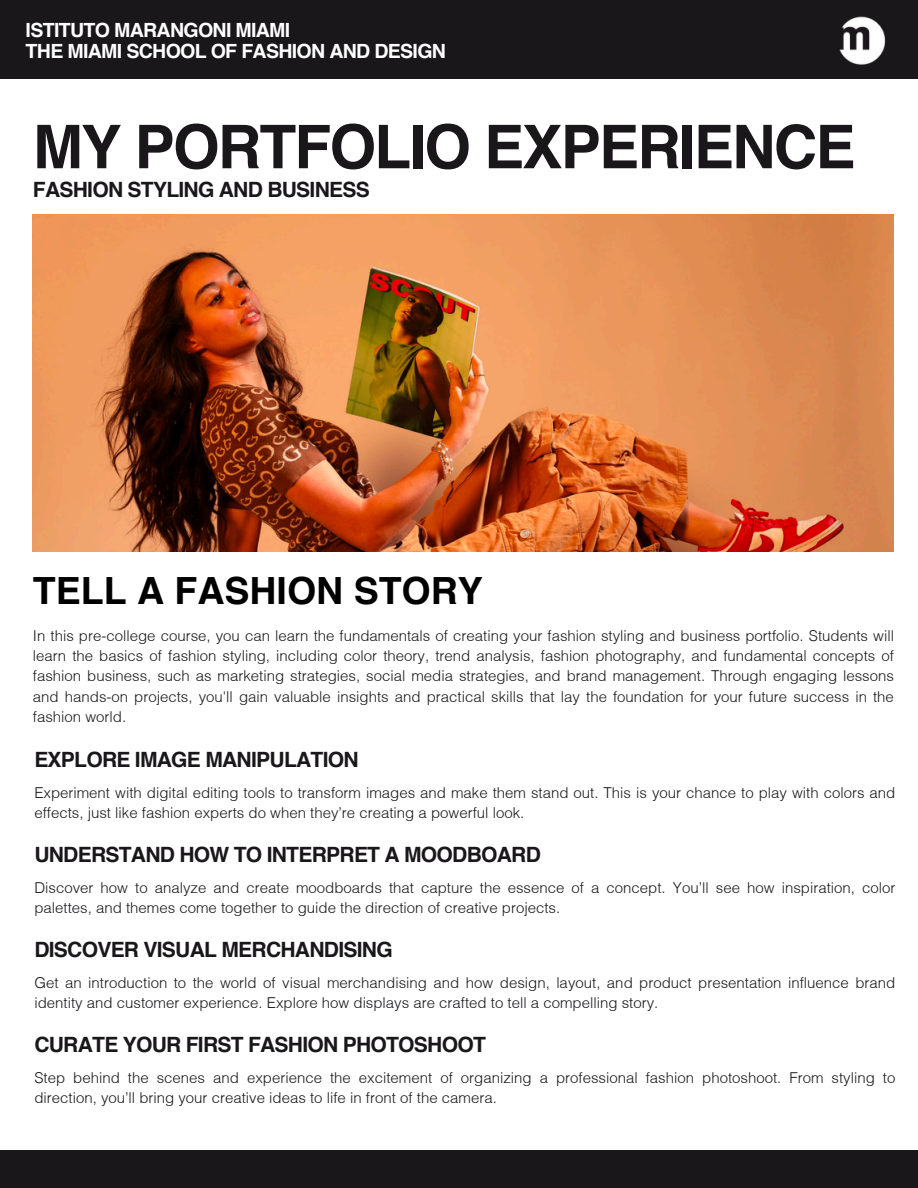
<style>
.page{position:relative;width:918px;height:1188px;background:#fff}
.page>*{position:absolute;margin:0;border:0;box-sizing:border-box;transform-origin:0 0}
.t1{font:700 60.3px "Helvetica";letter-spacing:-.03em;color:#1a171b}
.t2{font:700 37.5px "Helvetica";color:#000}
.t3{font:700 21px "Helvetica";letter-spacing:-.035em;color:#1a171b}
.t4{font:700 19.5px/21px "Helvetica";letter-spacing:-.035em;color:#fff}
.t5{font:300 15px/20.2px "Helvetica";color:#1a171b}
</style>
<div class="page">
<div style="left:0;top:1150px;width:918px;height:38px;background:#1a171b"></div>
<img style="left:33px;top:214px;width:861px;height:338px">
<div style="left:0;top:0;width:918px;height:79px;background:#1a171b"></div>
<img style="left:839px;top:16px;width:47px;height:49px">
<p class="t4" style="left:26px;top:21px;width:422px">ISTITUTO MARANGONI MIAMI<br>THE MIAMI SCHOOL OF FASHION AND DESIGN</p>
<h3 class="t1" style="left:33px;top:122px;width:824px">MY PORTFOLIO EXPERIENCE</h3>
<h1 class="t3" style="left:33px;top:180px;width:338px">FASHION STYLING AND BUSINESS</h1>
<h3 class="t2" style="left:33px;top:575px;width:451px">TELL A FASHION STORY</h3>
<p class="t5" style="left:33px;top:627px;width:863px;text-align:justify">In this pre-college course, you can learn the fundamentals of creating your fashion styling and business portfolio. Students will learn the basics of fashion styling, including color theory, trend analysis, fashion photography, and fundamental concepts of fashion business, such as marketing strategies, social media strategies, and brand management. Through engaging lessons and hands-on projects, you'll gain valuable insights and practical skills that lay the foundation for your future success in the fashion world.</p>
<p class="t3" style="left:34px;top:751px;width:326px">EXPLORE IMAGE MANIPULATION</p>
<h2 class="t5" style="left:34px;top:784px;width:863px">Experiment with digital editing tools to transform images and make them stand out. This is your chance to play with colors and effects, just like fashion experts do when they’re creating a powerful look.</h2>
<p class="t3" style="left:34px;top:846px;width:508px">UNDERSTAND HOW TO INTERPRET A MOODBOARD</p>
<h3 class="t5" style="left:34px;top:879px;width:863px">Discover how to analyze and create moodboards that capture the essence of a concept. You’ll see how inspiration, color palettes, and themes come together to guide the direction of creative projects.</h3>
<p class="t3" style="left:34px;top:941px;width:360px">DISCOVER VISUAL MERCHANDISING</p>
<h3 class="t5" style="left:34px;top:974px;width:863px">Get an introduction to the world of visual merchandising and how design, layout, and product presentation influence brand identity and customer experience. Explore how displays are crafted to tell a compelling story.</h3>
<p class="t3" style="left:34px;top:1036px;width:453px">CURATE YOUR FIRST FASHION PHOTOSHOOT</p>
<h3 class="t5" style="left:34px;top:1069px;width:863px">Step behind the scenes and experience the excitement of organizing a professional fashion photoshoot. From styling to direction, you’ll bring your creative ideas to life in front of the camera.</h3>
</div>
